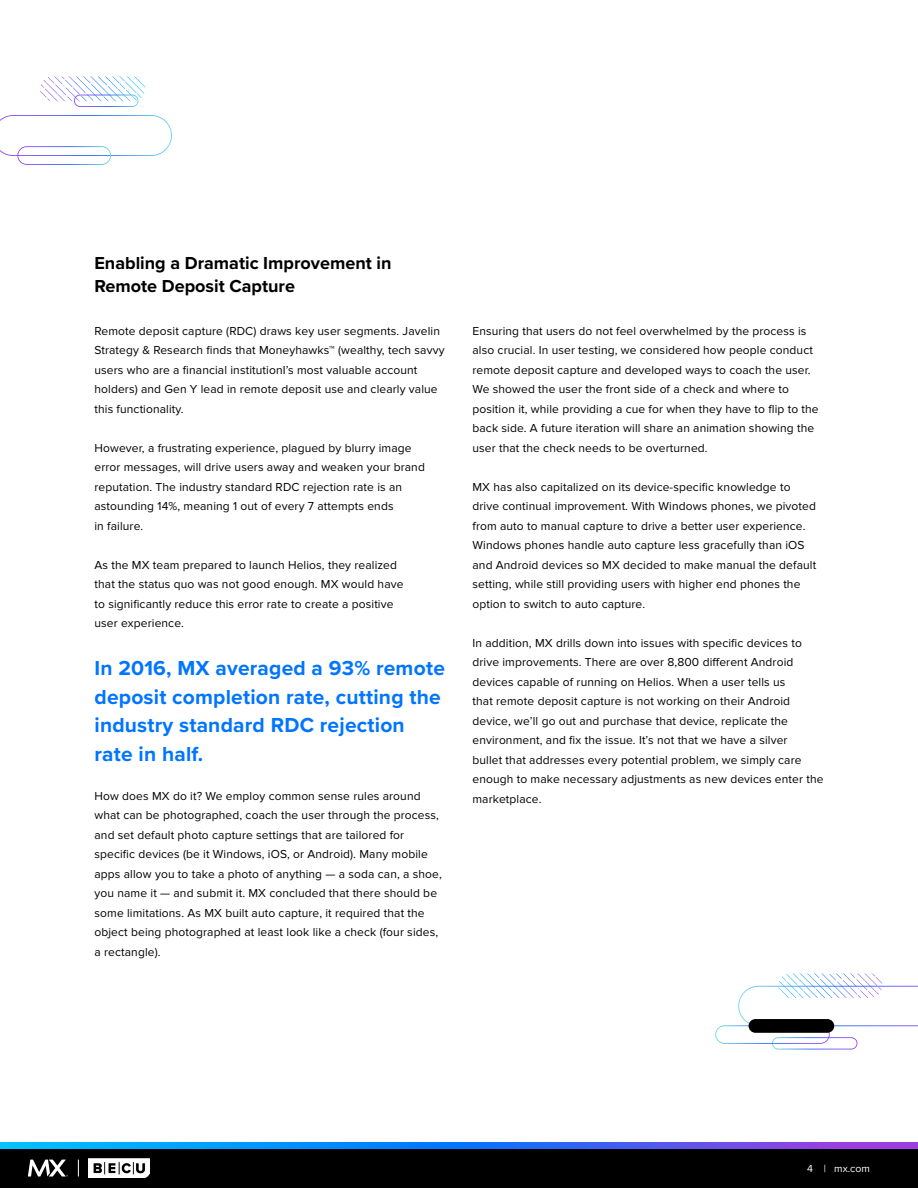
<style>
.page{position:relative;width:918px;height:1188px;background:#fff}
.page>*{position:absolute;margin:0;border:0;box-sizing:border-box;transform-origin:0 0}
.t1{font:700 21px/28.5px "Proxima Nova";letter-spacing:.01em;color:#0075ff}
.t2{font:700 18px/22.5px "Proxima Nova";color:#000}
.t3{font:12px/19.5px "Proxima Nova";letter-spacing:.01em;color:#000}
.t4{font:10.5px "Proxima Nova";color:#fff}
</style>
<div class="page">
<svg style="left:0;top:1143px;width:918px;height:7px;background:#2767d2"></svg>
<div style="left:0;top:1150px;width:918px;height:38px;background:#000"></div>
<svg style="left:28px;top:1160px;width:40px;height:17px"></svg>
<svg style="left:78px;top:1160px;width:1px;height:17px"></svg>
<img style="left:89px;top:1159px;width:61px;height:18px">
<svg style="left:40px;top:80px;width:98px;height:27px"></svg>
<svg style="left:0;top:115px;width:172px;height:50px"></svg>
<svg style="left:715px;top:973px;width:203px;height:77px"></svg>
<div style="left:749px;top:1019px;width:85px;height:14px;background:#000;border-radius:7px"></div>
<h2 class="t2" style="left:94px;top:252px;width:298px">Enabling a Dramatic Improvement in<br>Remote Deposit Capture</h2>
<p class="t3" style="left:94px;top:321px;width:352px">Remote deposit capture (RDC) draws key user segments. Javelin Strategy &amp; Research finds that Moneyhawks™ (wealthy, tech savvy users who are a financial institutionI’s most valuable account holders) and Gen Y lead in remote deposit use and clearly value this functionality.</p>
<p class="t3" style="left:94px;top:438px;width:332px">However, a frustrating experience, plagued by blurry image error messages, will drive users away and weaken your brand reputation. The industry standard RDC rejection rate is an astounding 14%, meaning 1 out of every 7 attempts ends<br>in failure.</p>
<p class="t3" style="left:94px;top:555px;width:311px">As the MX team prepared to launch Helios, they realized that the status quo was not good enough. MX would have to significantly reduce this error rate to create a positive user experience.</p>
<h1 class="t1" style="left:94px;top:654px;width:352px">In 2016, MX averaged a 93% remote deposit completion rate, cutting the industry standard RDC rejection rate in half.</h1>
<p class="t3" style="left:94px;top:786px;width:349px">How does MX do it? We employ common sense rules around what can be photographed, coach the user through the process, and set default photo capture settings that are tailored for specific devices (be it Windows, iOS, or Android). Many mobile apps allow you to take a photo of anything — a soda can, a shoe, you name it — and submit it. MX concluded that there should be some limitations. As MX built auto capture, it required that the object being photographed at least look like a check (four sides, a rectangle).</p>
<p class="t3" style="left:472px;top:321px;width:348px">Ensuring that users do not feel overwhelmed by the process is also crucial. In user testing, we considered how people conduct remote deposit capture and developed ways to coach the user.<br>We showed the user the front side of a check and where to position it, while providing a cue for when they have to flip to the back side. A future iteration will share an animation showing the user that the check needs to be overturned.</p>
<p class="t3" style="left:472px;top:477px;width:345px">MX has also capitalized on its device-specific knowledge to drive continual improvement. With Windows phones, we pivoted from auto to manual capture to drive a better user experience.<br>Windows phones handle auto capture less gracefully than iOS and Android devices so MX decided to make manual the default setting, while still providing users with higher end phones the option to switch to auto capture.</p>
<p class="t3" style="left:472px;top:633px;width:353px">In addition, MX drills down into issues with specific devices to drive improvements. There are over 8,800 different Android devices capable of running on Helios. When a user tells us<br>that remote deposit capture is not working on their Android device, we’ll go out and purchase that device, replicate the environment, and fix the issue. It’s not that we have a silver<br>bullet that addresses every potential problem, we simply care enough to make necessary adjustments as new devices enter the marketplace.</p>
<p class="t4" style="left:807px;top:1163px;width:64px">4 | mx.com</p>
</div>
